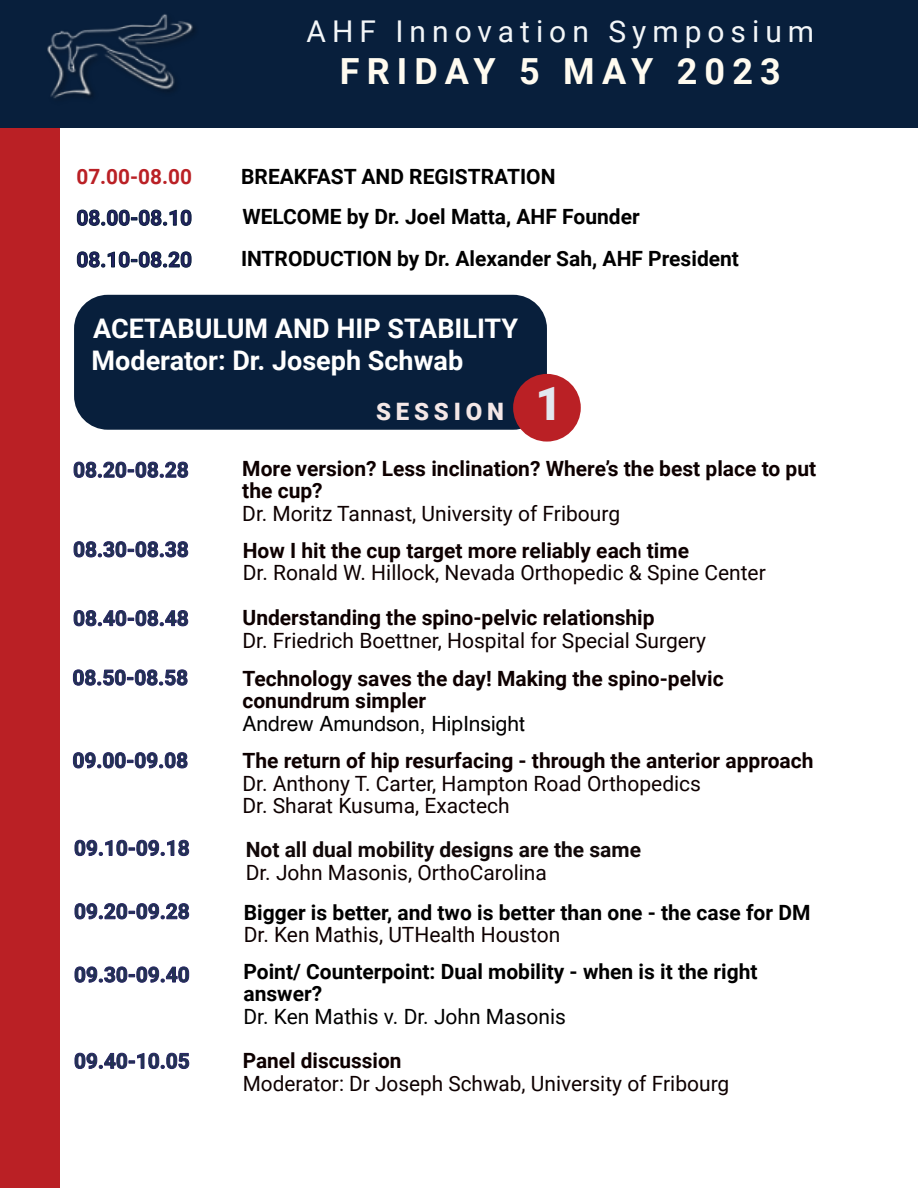
<style>
.page{position:relative;width:918px;height:1188px;background:#fff}
.page>*{position:absolute;margin:0;border:0;box-sizing:border-box;transform-origin:0 0}
.t1{font:900 46.05px "Roboto";color:#e2e8f0}
.t2{font:700 36px "Roboto";letter-spacing:.2em;color:#fffbf0}
.t3{font:30px "Roboto";letter-spacing:.2em;color:#f3f6f8}
.t4{font:700 27px/32px "Roboto";color:#fff}
.t5{font:900 24px "Roboto";letter-spacing:.2em;color:#f4e7e7}
.t6{font:21px/22.5px "Roboto";color:#0e0000}
.t7{font:700 21px/22.5px "Roboto";color:#0e0000}
.t8{font:700 21px/22.5px "Roboto";color:#000}
.t9{font:700 21px "Roboto";color:#110808}
.t10{font:21px "Roboto";color:#000}
.t11{font:21px "Helvetica";color:#000}
.t12{font:700 21px "Roboto";color:#ba2025}
</style>
<div class="page">
<div style="left:0;top:0;width:60px;height:1188px;background:#ba2025"></div>
<div style="left:0;top:0;width:918px;height:128px;background:#081f3c"></div>
<div style="left:74px;top:295px;width:473px;height:135px;background:#081f3c;border-radius:34px"></div>
<div style="left:513px;top:374px;width:68px;height:68px;background:#ba2025;border-radius:50%"></div>
<svg style="left:74px;top:462px;width:114px;height:16px"></svg>
<svg style="left:74px;top:541px;width:114px;height:16px"></svg>
<svg style="left:74px;top:610px;width:114px;height:16px"></svg>
<svg style="left:73px;top:670px;width:114px;height:16px"></svg>
<svg style="left:73px;top:752px;width:114px;height:16px"></svg>
<svg style="left:75px;top:903px;width:114px;height:16px"></svg>
<svg style="left:75px;top:840px;width:114px;height:16px"></svg>
<svg style="left:75px;top:967px;width:114px;height:16px"></svg>
<svg style="left:75px;top:1053px;width:114px;height:16px"></svg>
<svg style="left:77px;top:210px;width:114px;height:16px"></svg>
<svg style="left:77px;top:252px;width:114px;height:16px"></svg>
<img style="left:47px;top:14px;width:148px;height:85px">
<p class="t12" style="left:76px;top:168px;width:117px">07.00-08.00</p>
<h3 class="t3" style="left:306px;top:20px;width:509px">AHF Innovation Symposium</h3>
<h2 class="t2" style="left:340px;top:57px;width:443px">FRIDAY 5 MAY 2023</h2>
<p class="t8" style="left:241px;top:167px;width:316px">BREAKFAST AND REGISTRATION</p>
<p class="t8" style="left:242px;top:207px;width:399px">WELCOME by Dr. Joel Matta, AHF Founder</p>
<p class="t8" style="left:241px;top:250px;width:500px">INTRODUCTION by Dr. Alexander Sah, AHF President</p>
<p class="t4" style="left:92px;top:315px;width:428px">ACETABULUM AND HIP STABILITY<br>Moderator: Dr. Joseph Schwab</p>
<p class="t5" style="left:376px;top:402px;width:129px">SESSION</p>
<h1 class="t1" style="left:536px;top:385px;width:28px">1</h1>
<p class="t7" style="left:242px;top:459px;width:576px">More version? Less inclination? Where’s the best place to put the cup?</p>
<p class="t6" style="left:242px;top:504px;width:379px">Dr. Moritz Tannast, University of Fribourg</p>
<p class="t7" style="left:243px;top:541px;width:448px">How I hit the cup target more reliably each time</p>
<p class="t6" style="left:243px;top:564px;width:525px">Dr. Ronald W. Hillock, Nevada Orthopedic &amp; Spine Center</p>
<p class="t7" style="left:243px;top:609px;width:414px">Understanding the spino-pelvic relationship</p>
<p class="t6" style="left:243px;top:631px;width:465px">Dr. Friedrich Boettner, Hospital for Special Surgery</p>
<p class="t7" style="left:243px;top:669px;width:483px">Technology saves the day! Making the spino-pelvic conundrum simpler</p>
<p class="t11" style="left:243px;top:715px;width:284px">Andrew Amundson, HipInsight</p>
<p class="t7" style="left:242px;top:752px;width:573px">The return of hip resurfacing - through the anterior approach</p>
<p class="t6" style="left:242px;top:774px;width:460px">Dr. Anthony T. Carter, Hampton Road Orthopedics<br>Dr. Sharat Kusuma, Exactech</p>
<p class="t9" style="left:246px;top:841px;width:397px">Not all dual mobility designs are the same</p>
<p class="t6" style="left:246px;top:863px;width:303px">Dr. John Masonis, OrthoCarolina</p>
<p class="t8" style="left:244px;top:903px;width:568px">Bigger is better, and two is better than one - the case for DM</p>
<p class="t6" style="left:244px;top:926px;width:318px">Dr. Ken Mathis, UTHealth Houston</p>
<p class="t8" style="left:243px;top:962px;width:516px">Point/ Counterpoint: Dual mobility - when is it the right answer?</p>
<p class="t10" style="left:243px;top:1008px;width:324px">Dr. Ken Mathis v. Dr. John Masonis</p>
<p class="t7" style="left:243px;top:1052px;width:160px">Panel discussion</p>
<p class="t6" style="left:243px;top:1074px;width:488px">Moderator: Dr Joseph Schwab, University of Fribourg</p>
</div>
